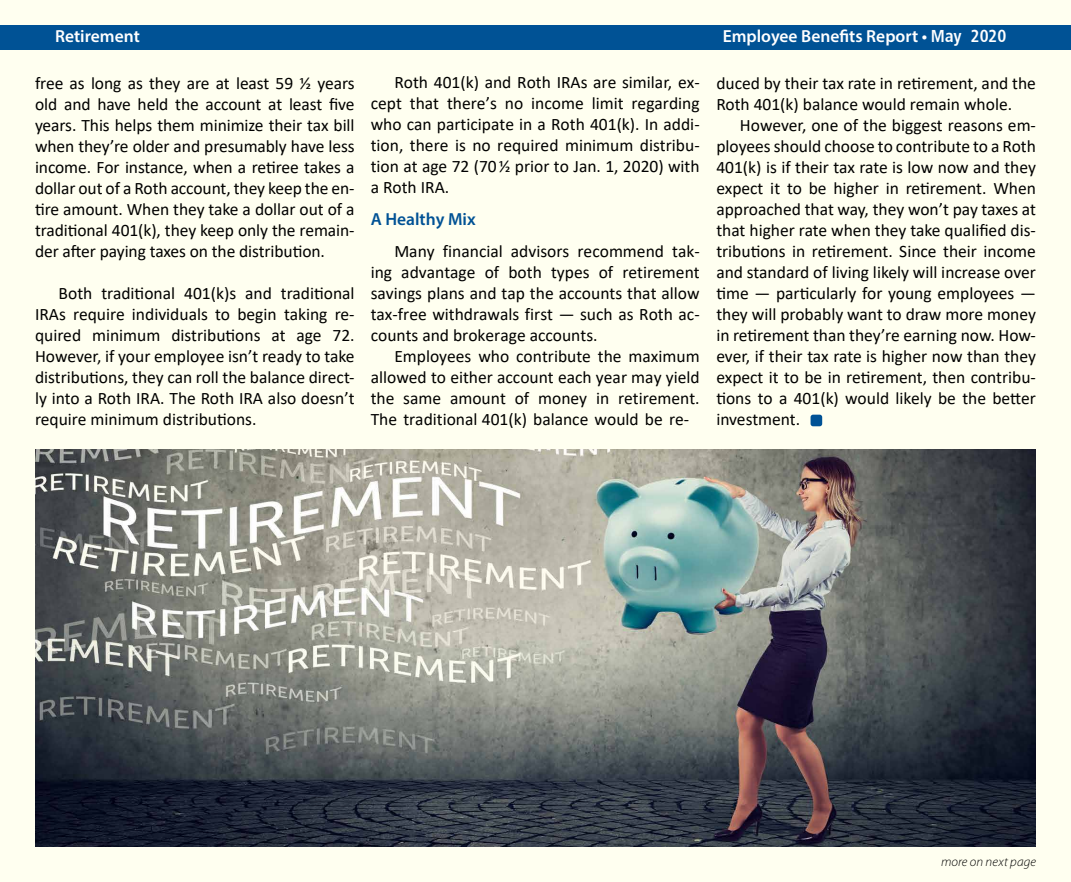
<style>
.page{position:relative;width:1071px;height:882px;background:#fff}
.page>*{position:absolute;margin:0;border:0;box-sizing:border-box;transform-origin:0 0}
.t1{font:17.5px/21px "Calibri";color:#000;text-align:justify}
.t2{font:600 17.5px "Myriad Pro";color:#fff}
.t3{font:600 17.5px "Myriad Pro";color:#005295}
.t4{font:italic 300 13.12px "Myriad Pro";letter-spacing:.01em;color:#000}
.s1{font-family:"Humanist 777 BT Bold Condensed B";font-weight:400}
</style>
<div class="page">
<div style="left:1px;top:1px;width:1070px;height:881px;background:#fffff0"></div>
<div style="left:0;top:25px;width:1071px;height:24px;background:#005295"></div>
<img style="left:35px;top:450px;width:1001px;height:397px">
<div style="left:811px;top:415px;width:11px;height:11px;background:#005295;border-radius:3px"></div>
<p class="t2" style="left:55px;top:25px;width:86px">Retirement</p>
<p class="t2" style="left:723px;top:25px;width:285px">Employee Benefits Report • <span class="s1">May 2020</span></p>
<p class="t1" style="left:35px;top:73px;width:321px">free as long as they are at least 59 ½ years old and have held the account at least five years. This helps them minimize their tax bill when they’re older and presumably have less income. For instance, when a retiree takes a dollar out of a Roth account, they keep the en&shy;tire amount. When they take a dollar out of a traditional 401(k), they keep only the remain&shy;der after paying taxes on the distribution.</p>
<p class="t1" style="left:35px;top:283px;width:321px;text-indent:24px">Both traditional 401(k)s and traditional IRAs require individuals to begin taking re&shy;quired minimum distributions at age 72.<br>However, if your employee isn’t ready to take distributions, they can roll the balance direct&shy;ly into a Roth IRA. The Roth IRA also doesn’t require minimum distributions.</p>
<p class="t1" style="left:371px;top:71px;width:330px;text-indent:24px">Roth 401(k) and Roth IRAs are similar, ex&shy;cept that there’s no income limit regarding who can participate in a Roth 401(k). In addi&shy;tion, there is no required minimum distribu&shy;tion at age 72 (70 ½ prior to Jan. 1, 2020) with a Roth IRA.</p>
<p class="t3" style="left:371px;top:208px;width:107px">A Healthy Mix</p>
<p class="t1" style="left:371px;top:240px;width:330px;text-indent:24px">Many financial advisors recommend tak&shy;ing advantage of both types of retirement savings plans and tap the accounts that allow tax-free withdrawals first — such as Roth ac&shy;counts and brokerage accounts.</p>
<p class="t1" style="left:371px;top:345px;width:330px;text-indent:24px">Employees who contribute the maximum allowed to either account each year may yield the same amount of money in retirement.<br>The traditional 401(k) balance would be re-</p>
<p class="t1" style="left:716px;top:73px;width:321px">duced by their tax rate in retirement, and the<br>Roth 401(k) balance would remain whole.</p>
<p class="t1" style="left:716px;top:115px;width:321px;text-indent:24px">However, one of the biggest reasons em&shy;ployees should choose to contribute to a Roth 401(k) is if their tax rate is low now and they expect it to be higher in retirement. When approached that way, they won’t pay taxes at that higher rate when they take qualified dis&shy;tributions in retirement. Since their income and standard of living likely will increase over time — particularly for young employees — they will probably want to draw more money in retirement than they’re earning now. How&shy;ever, if their tax rate is higher now than they expect it to be in retirement, then contribu&shy;tions to a 401(k) would likely be the better investment.</p>
<p class="t4" style="left:941px;top:855px;width:96px">more on next page</p>
</div>
